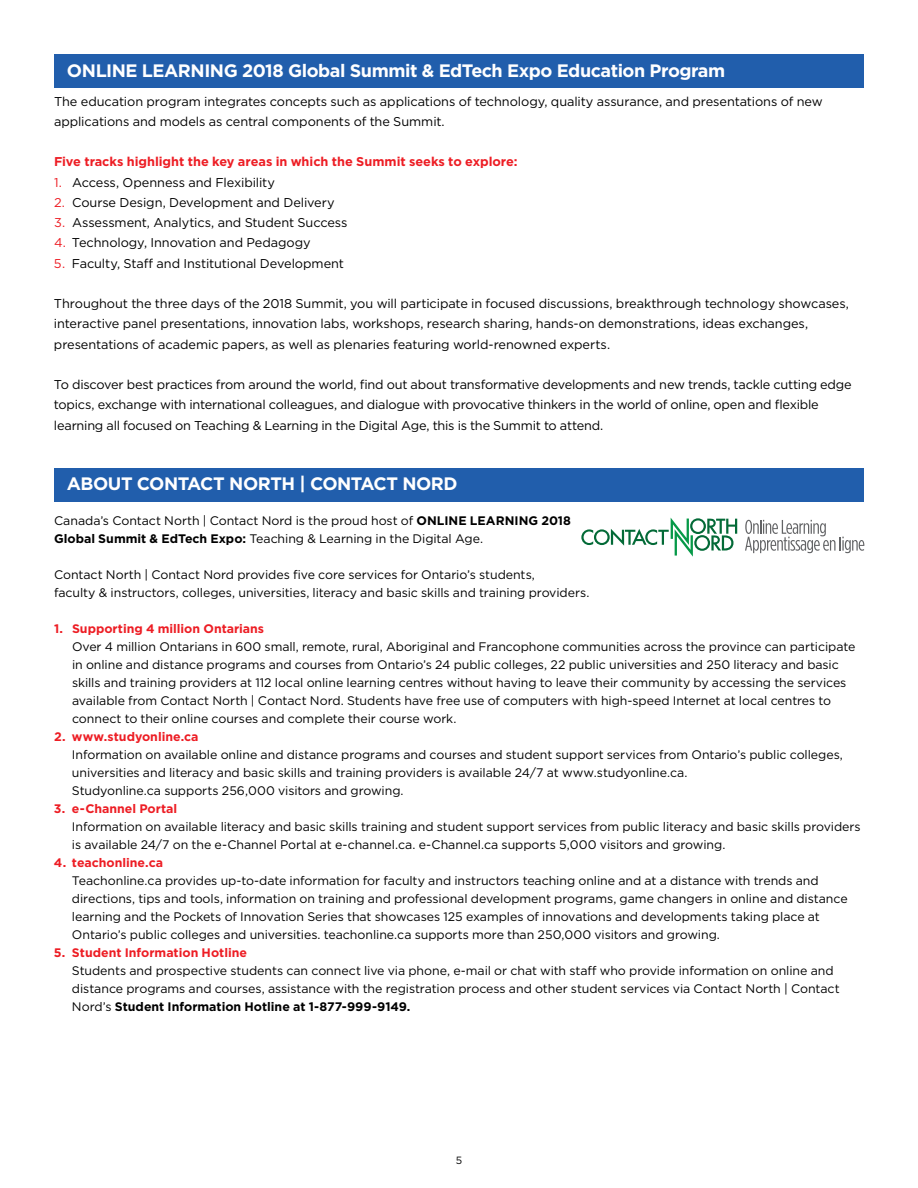
<style>
.page{position:relative;width:918px;height:1188px;background:#fff}
.page>*{position:absolute;margin:0;border:0;box-sizing:border-box;transform-origin:0 0}
.t1{font:700 18px "Gotham";letter-spacing:-.025em;color:#fff}
.t2{font:12.75px/20.2px "Gotham";letter-spacing:-.01em;color:#000}
.t3{font:700 12.75px "Gotham";letter-spacing:-.005em;color:#ed1d24}
.t4{font:12.3px/18px "Gotham";letter-spacing:-.005em;color:#000}
.t5{font:700 12.3px "Gotham";color:#ed1d24}
.t6{font:10.5px "Gotham";color:#000}
.s1{color:#ed1d24}
.s2{font-weight:700}
</style>
<div class="page">
<div style="left:54px;top:54px;width:810px;height:34px;background:#215eac"></div>
<div style="left:54px;top:468px;width:810px;height:33px;background:#215eac"></div>
<svg style="left:581px;top:518px;width:156px;height:39px"></svg>
<svg style="left:745px;top:520px;width:119px;height:33px"></svg>
<h1 class="t1" style="left:67px;top:58px;width:660px">ONLINE LEARNING 2018 Global Summit &amp; EdTech Expo Education Program</h1>
<p class="t2" style="left:54px;top:91px;width:770px">The education program integrates concepts such as applications of technology, quality assurance, and presentations of new applications and models as central components of the Summit.</p>
<p class="t3" style="left:54px;top:153px;width:465px">Five tracks highlight the key areas in which the Summit seeks to explore:</p>
<p class="t2" style="left:54px;top:172px;width:222px"><span class="s1">1.</span> Access, Openness and Flexibility</p>
<p class="t2" style="left:54px;top:192px;width:282px"><span class="s1">2.</span> Course Design, Development and Delivery</p>
<p class="t2" style="left:54px;top:212px;width:295px"><span class="s1">3.</span> Assessment, Analytics, and Student Success</p>
<p class="t2" style="left:54px;top:232px;width:258px"><span class="s1">4.</span> Technology, Innovation and Pedagogy</p>
<p class="t2" style="left:54px;top:253px;width:292px"><span class="s1">5.</span> Faculty, Staff and Institutional Development</p>
<p class="t2" style="left:54px;top:293px;width:797px">Throughout the three days of the 2018 Summit, you will participate in focused discussions, breakthrough technology showcases, interactive panel presentations, innovation labs, workshops, research sharing, hands-on demonstrations, ideas exchanges, presentations of academic papers, as well as plenaries featuring world-renowned experts.</p>
<p class="t2" style="left:54px;top:374px;width:799px">To discover best practices from around the world, find out about transformative developments and new trends, tackle cutting edge topics, exchange with international colleagues, and dialogue with provocative thinkers in the world of online, open and flexible learning all focused on Teaching &amp; Learning in the Digital Age, this is the Summit to attend.</p>
<h1 class="t1" style="left:67px;top:472px;width:392px">ABOUT CONTACT NORTH | CONTACT NORD</h1>
<p class="t4" style="left:54px;top:511px;width:519px">Canada’s Contact North | Contact Nord is the proud host of <span class="s2">ONLINE LEARNING 2018<br>Global Summit &amp; EdTech Expo:</span> Teaching &amp; Learning in the Digital Age.</p>
<p class="t4" style="left:54px;top:565px;width:537px">Contact North | Contact Nord provides five core services for Ontario’s students,<br>faculty &amp; instructors, colleges, universities, literacy and basic skills and training providers.</p>
<p class="t5" style="left:54px;top:620px;width:212px">1. Supporting 4 million Ontarians</p>
<p class="t4" style="left:72px;top:637px;width:785px">Over 4 million Ontarians in 600 small, remote, rural, Aboriginal and Francophone communities across the province can participate in online and distance programs and courses from Ontario’s 24 public colleges, 22 public universities and 250 literacy and basic skills and training providers at 112 local online learning centres without having to leave their community by accessing the services available from Contact North | Contact Nord. Students have free use of computers with high-speed Internet at local centres to connect to their online courses and complete their course work.</p>
<p class="t5" style="left:54px;top:729px;width:146px">2. www.studyonline.ca</p>
<p class="t4" style="left:72px;top:745px;width:773px">Information on available online and distance programs and courses and student support services from Ontario’s public colleges, universities and literacy and basic skills and training providers is available 24/7 at www.studyonline.ca.<br>Studyonline.ca supports 256,000 visitors and growing.</p>
<p class="t5" style="left:54px;top:801px;width:125px">3. e-Channel Portal</p>
<p class="t4" style="left:72px;top:817px;width:790px">Information on available literacy and basic skills training and student support services from public literacy and basic skills providers is available 24/7 on the e-Channel Portal at e-channel.ca. e-Channel.ca supports 5,000 visitors and growing.</p>
<p class="t5" style="left:54px;top:855px;width:111px">4. teachonline.ca</p>
<p class="t4" style="left:72px;top:871px;width:777px">Teachonline.ca provides up-to-date information for faculty and instructors teaching online and at a distance with trends and directions, tips and tools, information on training and professional development programs, game changers in online and distance learning and the Pockets of Innovation Series that showcases 125 examples of innovations and developments taking place at Ontario’s public colleges and universities. teachonline.ca supports more than 250,000 visitors and growing.</p>
<p class="t5" style="left:54px;top:945px;width:195px">5. Student Information Hotline</p>
<p class="t4" style="left:72px;top:962px;width:769px">Students and prospective students can connect live via phone, e-mail or chat with staff who provide information on online and distance programs and courses, assistance with the registration process and other student services via Contact North | Contact<br>Nord’s <span class="s2">Student Information Hotline at 1-877-999-9149.</span></p>
<p class="t6" style="left:456px;top:1153px;width:8px">5</p>
</div>
